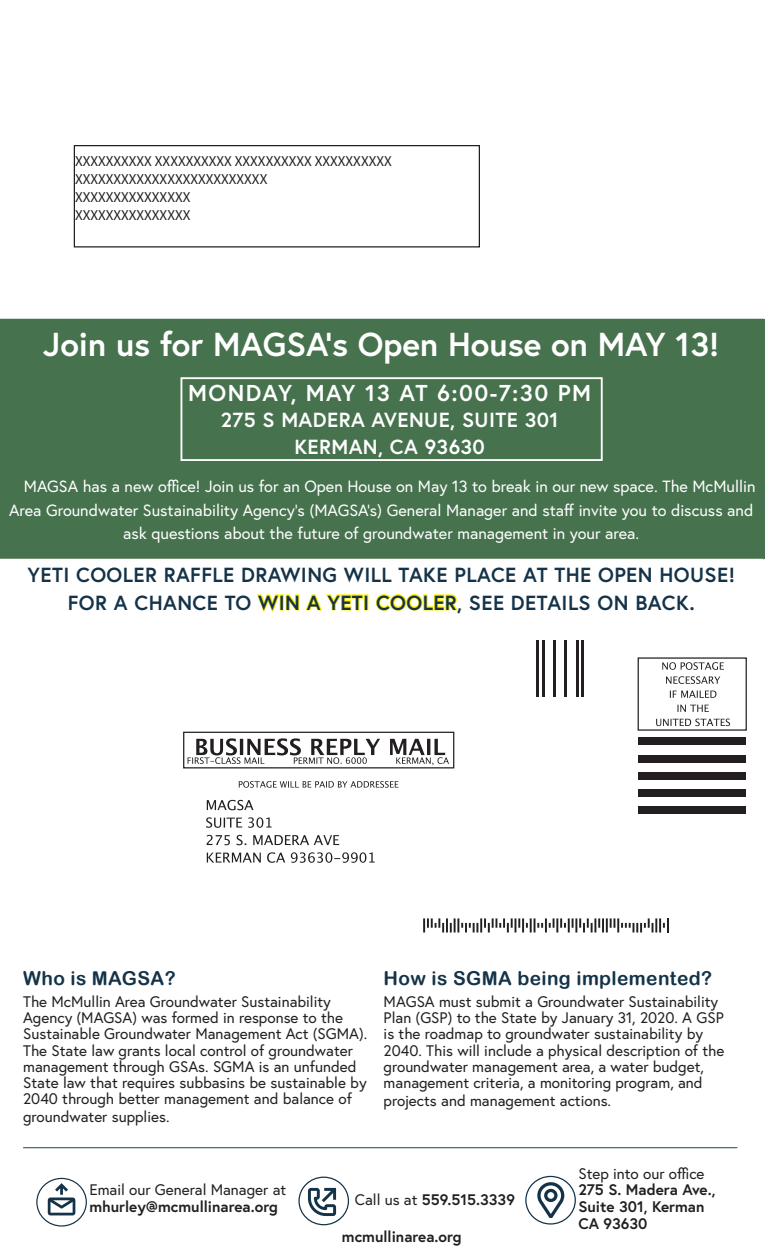
<style>
.page{position:relative;width:765px;height:1260px;background:#fff}
.page>*{position:absolute;margin:0;border:0;box-sizing:border-box;transform-origin:0 0}
.t1{font:700 33.12px "Europa";color:#fff}
.t2{font:700 23px "Europa";letter-spacing:.06em;color:#fff}
.t3{font:700 20.38px/27.5px "Europa";letter-spacing:.02em;color:#143349;text-align:center}
.t4{font:700 20.38px/26.2px "Europa";letter-spacing:.02em;color:#fff;text-align:center}
.t5{font:19.12px "Arial Rounded MT Bold";letter-spacing:.02em;color:#143349}
.t6{font:16.25px "Europa";color:#fff}
.t7{font:15.25px/16.4px "Europa";color:#231f20}
.t8{font:700 15.25px/16.9px "Europa";color:#231f20}
.t9{font:15px/18px "Source Sans Pro";color:#231f20}
.s1{font-weight:400}
</style>
<div class="page">
<div style="left:0;top:319px;width:764px;height:240px;background:#46724e"></div>
<svg style="left:257px;top:594px;width:107px;height:19px"></svg>
<div style="left:364px;top:594px;width:4px;height:16px;border:2px solid #fff101"></div>
<svg style="left:375px;top:594px;width:83px;height:17px"></svg>
<div style="left:74px;top:145px;width:406px;height:103px;border:1px solid #231f20"></div>
<div style="left:181px;top:377px;width:422px;height:84px;border:2px solid #fff"></div>
<div style="left:525px;top:1176px;width:51px;height:49px;border:1px solid #143349;border-radius:50%"></div>
<svg style="left:37px;top:1178px;width:49px;height:48px"></svg>
<div style="left:36px;top:1178px;width:51px;height:49px;border:1px solid #143349;border-radius:50%"></div>
<div style="left:298px;top:1177px;width:51px;height:48px;border:1px solid #143349;border-radius:50%"></div>
<svg style="left:48px;top:1183px;width:27px;height:32px"></svg>
<svg style="left:308px;top:1188px;width:28px;height:28px"></svg>
<hr style="left:23px;top:1147px;width:714px;height:1px;background:#46724e">
<svg style="left:537px;top:1182px;width:27px;height:36px"></svg>
<div style="left:544px;top:1189px;width:14px;height:13px;border:3px solid #143349;border-radius:50%"></div>
<hr style="left:536px;top:640px;width:3px;height:56px;background:#231f20">
<hr style="left:542px;top:640px;width:3px;height:56px;background:#231f20">
<hr style="left:553px;top:640px;width:3px;height:56px;background:#231f20">
<hr style="left:565px;top:640px;width:2px;height:56px;background:#231f20">
<hr style="left:576px;top:640px;width:3px;height:56px;background:#231f20">
<hr style="left:581px;top:640px;width:3px;height:56px;background:#231f20">
<div style="left:638px;top:657px;width:109px;height:74px;border:1px solid #231f20"></div>
<svg style="left:662px;top:662px;width:62px;height:8px"></svg>
<svg style="left:666px;top:676px;width:54px;height:8px"></svg>
<svg style="left:670px;top:691px;width:46px;height:7px"></svg>
<svg style="left:677px;top:705px;width:32px;height:7px"></svg>
<svg style="left:656px;top:719px;width:74px;height:7px"></svg>
<div style="left:183px;top:732px;width:271px;height:36px;border:1px solid #231f20"></div>
<svg style="left:188px;top:738px;width:261px;height:27px"></svg>
<svg style="left:239px;top:781px;width:159px;height:7px"></svg>
<svg style="left:207px;top:800px;width:46px;height:10px"></svg>
<svg style="left:206px;top:817px;width:66px;height:11px"></svg>
<svg style="left:207px;top:835px;width:132px;height:10px"></svg>
<svg style="left:207px;top:852px;width:168px;height:11px"></svg>
<div style="left:638px;top:738px;width:108px;height:7px;background:#231f20"></div>
<div style="left:638px;top:755px;width:108px;height:8px;background:#231f20"></div>
<div style="left:638px;top:773px;width:108px;height:7px;background:#231f20"></div>
<div style="left:638px;top:789px;width:108px;height:7px;background:#231f20"></div>
<div style="left:638px;top:806px;width:108px;height:8px;background:#231f20"></div>
<svg style="left:423px;top:918px;width:246px;height:14px"></svg>
<p class="t9" style="left:75px;top:152px;width:318px">XXXXXXXXXX XXXXXXXXXX XXXXXXXXXX XXXXXXXXXX<br>XXXXXXXXXXXXXXXXXXXXXXXXX<br>XXXXXXXXXXXXXXX<br>XXXXXXXXXXXXXXX</p>
<h1 class="t1" style="left:43px;top:322px;width:678px">Join us for MAGSA’s Open House on MAY 13!</h1>
<h2 class="t2" style="left:188px;top:377px;width:404px">MONDAY, MAY 13 AT 6:00-7:30 PM</h2>
<h3 class="t4" style="left:221px;top:407px;width:339px">275 S MADERA AVENUE, SUITE 301<br>KERMAN, CA 93630</h3>
<p class="t6" style="left:24px;top:476px;width:733px">MAGSA has a new office! Join us for an Open House on May 13 to break in our new space. The McMullin</p>
<p class="t6" style="left:9px;top:500px;width:746px">Area Groundwater Sustainability Agency’s (MAGSA’s) General Manager and staff invite you to discuss and</p>
<p class="t6" style="left:123px;top:523px;width:517px">ask questions about the future of groundwater management in your area.</p>
<h3 class="t3" style="left:28px;top:561px;width:709px">YETI COOLER RAFFLE DRAWING WILL TAKE PLACE AT THE OPEN HOUSE!<br>FOR A CHANCE TO WIN A YETI COOLER, SEE DETAILS ON BACK.</h3>
<p class="t5" style="left:23px;top:967px;width:154px">Who is MAGSA?</p>
<p class="t7" style="left:23px;top:993px;width:346px">The McMullin Area Groundwater Sustainability Agency (MAGSA) was formed in response to the Sustainable Groundwater Management Act (SGMA).<br>The State law grants local control of groundwater management through GSAs. SGMA is an unfunded State law that requires subbasins be sustainable by 2040 through better management and balance of groundwater supplies.</p>
<p class="t5" style="left:384px;top:967px;width:330px">How is SGMA being implemented?</p>
<p class="t7" style="left:384px;top:993px;width:342px">MAGSA must submit a Groundwater Sustainability Plan (GSP) to the State by January 31, 2020. A GSP is the roadmap to groundwater sustainability by 2040. This will include a physical description of the groundwater management area, a water budget, management criteria, a monitoring program, and projects and management actions.</p>
<p class="t7" style="left:89px;top:1181px;width:198px">Email our General Manager at</p>
<p class="t8" style="left:89px;top:1198px;width:190px">mhurley@mcmullinarea.org</p>
<p class="t8" style="left:355px;top:1191px;width:162px"><span class="s1">Call us at</span> 559.515.3339</p>
<p class="t8" style="left:342px;top:1228px;width:121px">mcmullinarea.org</p>
<p class="t7" style="left:578px;top:1165px;width:128px">Step into our office</p>
<p class="t8" style="left:578px;top:1181px;width:139px">275 S. Madera Ave.,<br>Suite 301, Kerman<br>CA 93630</p>
</div>
